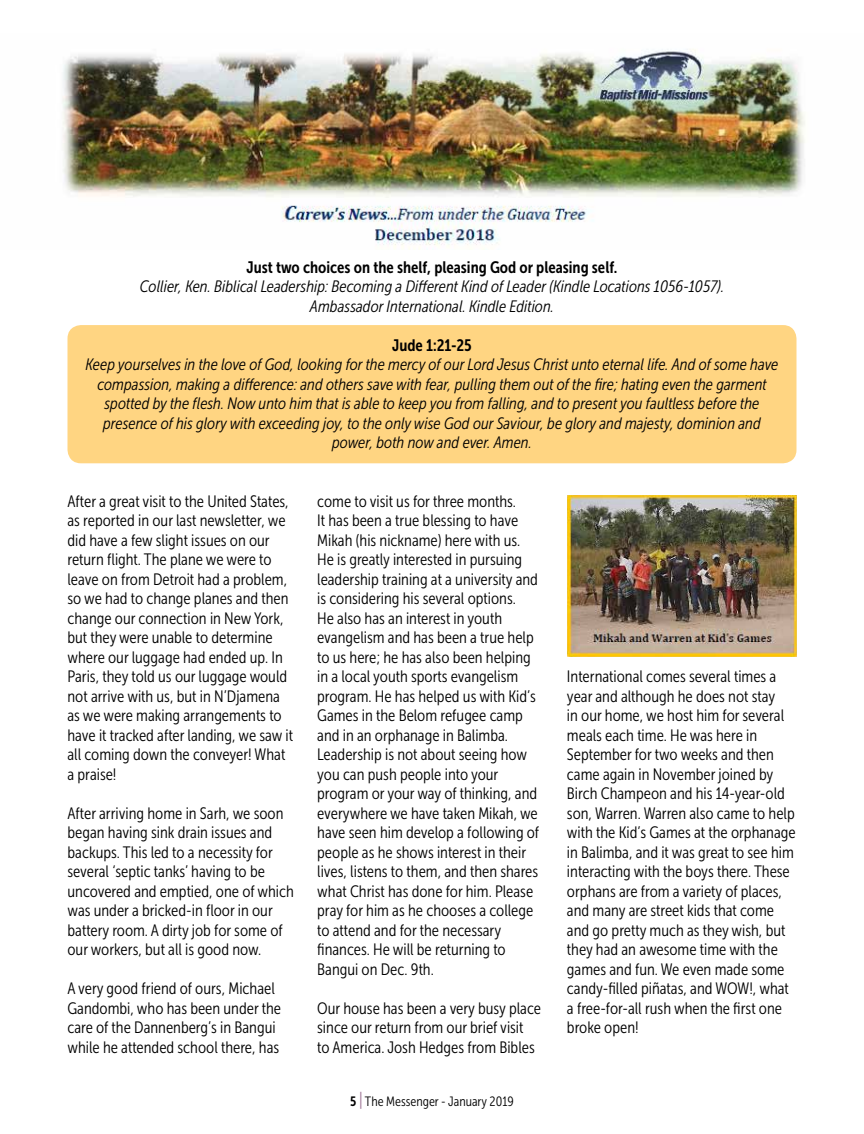
<style>
.page{position:relative;width:864px;height:1134px;background:#fff}
.page>*{position:absolute;margin:0;border:0;box-sizing:border-box;transform-origin:0 0}
.t1{font:16.5px/19.5px "Museo Sans Cond 300";color:#000}
.t2{font:italic 16.5px/19.5px "Museo Sans Cond 300";color:#000;text-align:center}
.t3{font:16.5px "Museo Sans Cond 700";color:#000}
.t4{font:13.5px "Museo Sans Cond 300";color:#000}
.s1{font-family:"Museo Sans Cond 700"}
.s2{font-size:18px;color:#a17898}
</style>
<div class="page">
<div style="left:68px;top:325px;width:728px;height:138px;background:#ffd582;border-radius:14px"></div>
<img style="left:62px;top:49px;width:743px;height:200px">
<img style="left:567px;top:496px;width:229px;height:161px">
<p class="t3" style="left:246px;top:258px;width:373px">Just two choices on the shelf, pleasing God or pleasing self.</p>
<p class="t2" style="left:140px;top:277px;width:586px">Collier, Ken. Biblical Leadership: Becoming a Different Kind of Leader (Kindle Locations 1056-1057).<br>Ambassador International. Kindle Edition.</p>
<p class="t3" style="left:392px;top:336px;width:81px">Jude 1:21-25</p>
<p class="t2" style="left:86px;top:355px;width:694px">Keep yourselves in the love of God, looking for the mercy of our Lord Jesus Christ unto eternal life. And of some have compassion, making a difference: and others save with fear, pulling them out of the fire; hating even the garment spotted by the flesh. Now unto him that is able to keep you from falling, and to present you faultless before the presence of his glory with exceeding joy, to the only wise God our Saviour, be glory and majesty, dominion and power, both now and ever. Amen.</p>
<p class="t1" style="left:68px;top:491px;width:227px">After a great visit to the United States, as reported in our last newsletter, we did have a few slight issues on our return flight. The plane we were to leave on from Detroit had a problem, so we had to change planes and then change our connection in New York, but they were unable to determine where our luggage had ended up. In Paris, they told us our luggage would not arrive with us, but in N’Djamena as we were making arrangements to have it tracked after landing, we saw it all coming down the conveyer! What a praise!</p>
<p class="t1" style="left:68px;top:803px;width:228px">After arriving home in Sarh, we soon began having sink drain issues and backups. This led to a necessity for several ‘septic tanks’ having to be uncovered and emptied, one of which was under a bricked-in floor in our battery room. A dirty job for some of our workers, but all is good now.</p>
<p class="t1" style="left:68px;top:979px;width:215px">A very good friend of ours, Michael Gandombi, who has been under the care of the Dannenberg’s in Bangui while he attended school there, has</p>
<p class="t1" style="left:317px;top:491px;width:224px">come to visit us for three months.<br>It has been a true blessing to have Mikah (his nickname) here with us.<br>He is greatly interested in pursuing leadership training at a university and is considering his several options.<br>He also has an interest in youth evangelism and has been a true help to us here; he has also been helping in a local youth sports evangelism program. He has helped us with Kid’s Games in the Belom refugee camp and in an orphanage in Balimba.<br>Leadership is not about seeing how you can push people into your program or your way of thinking, and everywhere we have taken Mikah, we have seen him develop a following of people as he shows interest in their lives, listens to them, and then shares what Christ has done for him. Please pray for him as he chooses a college to attend and for the necessary finances. He will be returning to Bangui on Dec. 9th.</p>
<p class="t1" style="left:317px;top:999px;width:225px">Our house has been a very busy place since our return from our brief visit<br>to America. Josh Hedges from Bibles</p>
<p class="t4" style="left:350px;top:1095px;width:165px"><span class="s1">5</span> <span class="s2">|</span> The Messenger - January 2019</p>
<p class="t1" style="left:567px;top:667px;width:230px">International comes several times a year and although he does not stay<br>in our home, we host him for several meals each time. He was here in September for two weeks and then came again in November joined by Birch Champeon and his 14-year-old son, Warren. Warren also came to help with the Kid’s Games at the orphanage in Balimba, and it was great to see him interacting with the boys there. These orphans are from a variety of places, and many are street kids that come and go pretty much as they wish, but they had an awesome time with the games and fun. We even made some candy-filled piñatas, and WOW!, what a free-for-all rush when the first one broke open!</p>
</div>
